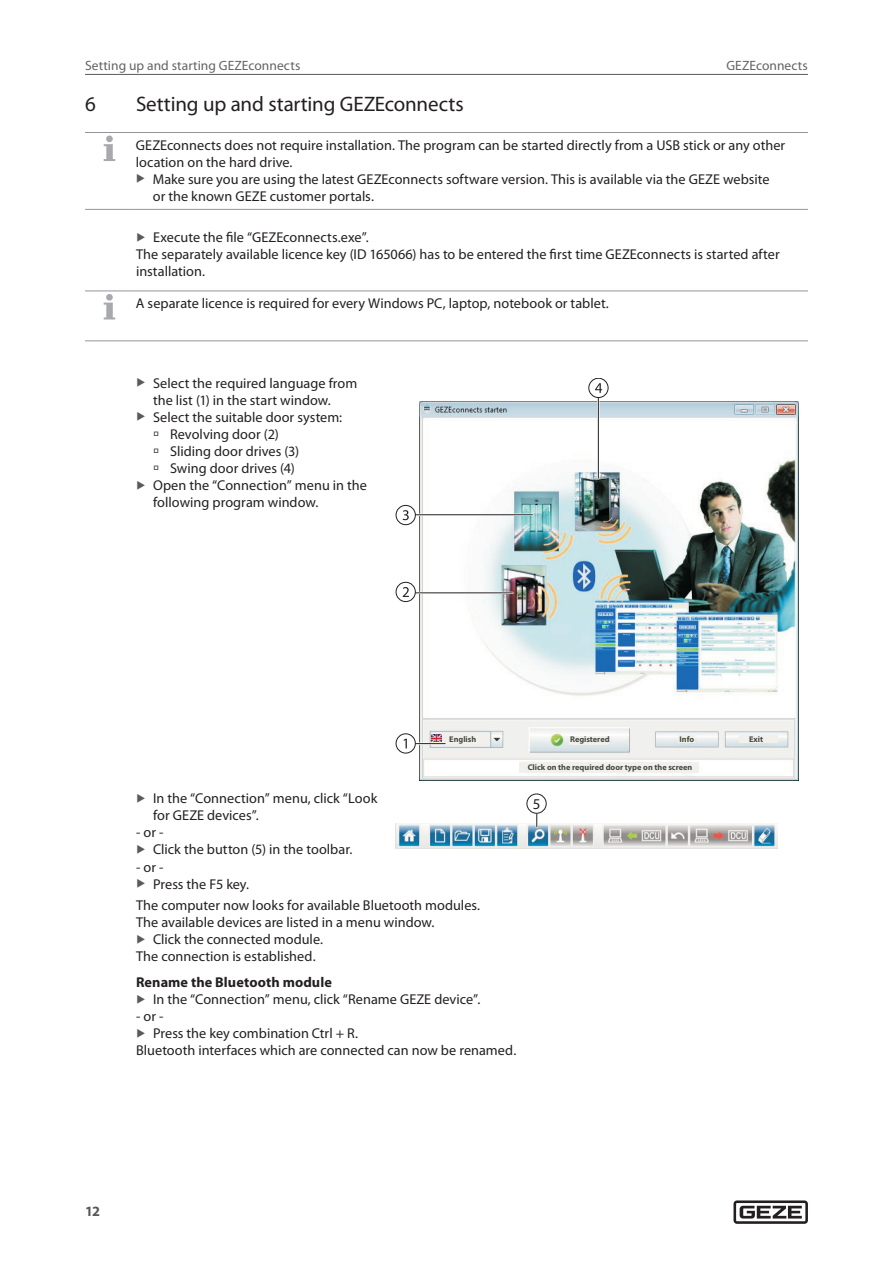
<style>
.page{position:relative;width:893px;height:1263px;background:#fff}
.page>*{position:absolute;margin:0;border:0;box-sizing:border-box;transform-origin:0 0}
.t1{font:21px "Myriad Pro";letter-spacing:-.005em;color:#231f20}
.InfoHinweis-Tabell{font:14.25px/17.1px "Myriad Pro";letter-spacing:.005em;color:#231f20}
.Grundtext{font:14.25px/17.1px "Myriad Pro";letter-spacing:.005em;color:#231f20}
.Überschrift_4_Zwis{font:700 14.25px "Myriad Pro";letter-spacing:.005em;color:#231f20}
.t2{font:700 14.25px "Myriad Pro";color:#57585a}
.t3{font:13.5px "Myriad Pro";letter-spacing:.005em;color:#636366}
.t4{font:700 8.25px "Myriad Pro";color:#454841}
</style>
<div class="page">
<svg style="left:733px;top:1200px;width:75px;height:24px"></svg>
<hr style="left:85px;top:74px;width:723px;height:1px;background:#5a5a5d">
<hr style="left:85px;top:132px;width:51px;height:1px;background:#939598">
<hr style="left:85px;top:209px;width:51px;height:1px;background:#939598">
<hr style="left:136px;top:132px;width:672px;height:1px;background:#939598">
<hr style="left:136px;top:209px;width:672px;height:1px;background:#939598">
<div style="left:106px;top:136px;width:7px;height:6px;background:#a8a9ad;border-radius:50%"></div>
<svg style="left:104px;top:144px;width:11px;height:17px"></svg>
<hr style="left:85px;top:291px;width:51px;height:1px;background:#939598">
<hr style="left:85px;top:341px;width:51px;height:1px;background:#939598">
<hr style="left:136px;top:291px;width:672px;height:1px;background:#939598">
<hr style="left:136px;top:341px;width:672px;height:1px;background:#939598">
<div style="left:106px;top:294px;width:7px;height:7px;background:#a8a9ad;border-radius:50%"></div>
<svg style="left:104px;top:303px;width:11px;height:16px"></svg>
<img style="left:420px;top:402px;width:379px;height:378px">
<hr style="left:597px;top:398px;width:2px;height:80px;background:#fff">
<hr style="left:415px;top:514px;width:117px;height:2px;background:#fff">
<hr style="left:416px;top:592px;width:96px;height:2px;background:#fff">
<hr style="left:598px;top:398px;width:1px;height:80px;background:#231f20">
<hr style="left:415px;top:514px;width:117px;height:1px;background:#231f20">
<hr style="left:416px;top:593px;width:96px;height:1px;background:#231f20">
<hr style="left:416px;top:742px;width:29px;height:3px;background:#fff">
<svg style="left:403px;top:510px;width:6px;height:10px"></svg>
<div style="left:396px;top:505px;width:20px;height:20px;border:1px solid #231f20;border-radius:50%"></div>
<svg style="left:595px;top:383px;width:7px;height:10px"></svg>
<div style="left:589px;top:378px;width:19px;height:20px;border:1px solid #231f20;border-radius:50%"></div>
<svg style="left:403px;top:587px;width:6px;height:10px"></svg>
<div style="left:396px;top:582px;width:20px;height:20px;border:1px solid #231f20;border-radius:50%"></div>
<svg style="left:404px;top:739px;width:3px;height:9px"></svg>
<div style="left:396px;top:734px;width:20px;height:19px;border:1px solid #231f20;border-radius:50%"></div>
<div style="left:570px;top:736px;width:39px;height:8px;background:#f1f0ec"></div>
<div style="left:447px;top:734px;width:39px;height:10px;background:#f1f0ec"></div>
<svg style="left:416px;top:734px;width:29px;height:10px"></svg>
<div style="left:678px;top:735px;width:17px;height:7px;background:#f1f0ec"></div>
<div style="left:739px;top:735px;width:38px;height:7px;background:#f1f0ec"></div>
<div style="left:519px;top:762px;width:180px;height:11px;background:#f1f0ec"></div>
<img style="left:395px;top:823px;width:382px;height:26px">
<div style="left:527px;top:794px;width:19px;height:19px;border:1px solid #231f20;border-radius:50%"></div>
<svg style="left:534px;top:811px;width:6px;height:16px"></svg>
<p class="t3" style="left:85px;top:57px;width:217px">Setting up and starting GEZEconnects</p>
<p class="t1" style="left:85px;top:91px;width:12px">6</p>
<p class="t1" style="left:136px;top:91px;width:329px">Setting up and starting GEZEconnects</p>
<p class="InfoHinweis-Tabell" style="left:136px;top:136px;width:651px">GEZEconnects does not require installation. The program can be started directly from a USB stick or any other location on the hard drive.</p>
<p class="InfoHinweis-Tabell" style="left:153px;top:170px;width:618px">Make sure you are using the latest GEZEconnects software version. This is available via the GEZE website or the known GEZE customer portals.</p>
<p class="InfoHinweis-Tabell" style="left:153px;top:228px;width:217px">Execute the file “GEZEconnects.exe”.</p>
<p class="Grundtext" style="left:136px;top:246px;width:645px">The separately available licence key (ID 165066) has to be entered the first time GEZEconnects is started after installation.</p>
<p class="InfoHinweis-Tabell" style="left:136px;top:294px;width:474px">A separate licence is required for every Windows PC, laptop, notebook or tablet.</p>
<p class="t3" style="left:726px;top:57px;width:83px">GEZEconnects</p>
<p class="InfoHinweis-Tabell" style="left:153px;top:374px;width:206px">Select the required language from the list (1) in the start window.</p>
<p class="InfoHinweis-Tabell" style="left:153px;top:408px;width:191px">Select the suitable door system:</p>
<p class="InfoHinweis-Tabell" style="left:153px;top:425px;width:127px">→ Revolving door (2)</p>
<p class="InfoHinweis-Tabell" style="left:153px;top:442px;width:147px">→ Sliding door drives (3)</p>
<p class="InfoHinweis-Tabell" style="left:153px;top:460px;width:143px">→ Swing door drives (4)</p>
<p class="InfoHinweis-Tabell" style="left:153px;top:477px;width:215px">Open the “Connection” menu in the following program window.</p>
<p class="t4" style="left:449px;top:734px;width:29px">English</p>
<p class="t4" style="left:570px;top:734px;width:41px">Registered</p>
<p class="t4" style="left:679px;top:734px;width:16px">Info</p>
<p class="t4" style="left:749px;top:734px;width:15px">Exit</p>
<p class="t4" style="left:528px;top:761px;width:166px">Click on the required door type on the screen</p>
<p class="InfoHinweis-Tabell" style="left:153px;top:790px;width:226px">In the “Connection” menu, click “Look for GEZE devices”.</p>
<p class="Grundtext" style="left:136px;top:824px;width:29px">- or -</p>
<p class="InfoHinweis-Tabell" style="left:153px;top:841px;width:201px">Click the button (5) in the toolbar.</p>
<p class="Grundtext" style="left:136px;top:858px;width:29px">- or -</p>
<p class="InfoHinweis-Tabell" style="left:153px;top:875px;width:97px">Press the F5 key.</p>
<p class="Grundtext" style="left:136px;top:896px;width:346px">The computer now looks for available Bluetooth modules.</p>
<p class="Grundtext" style="left:136px;top:913px;width:300px">The available devices are listed in a menu window.</p>
<p class="InfoHinweis-Tabell" style="left:153px;top:931px;width:171px">Click the connected module.</p>
<p class="Grundtext" style="left:136px;top:948px;width:181px">The connection is established.</p>
<p class="Überschrift_4_Zwis" style="left:136px;top:973px;width:197px">Rename the Bluetooth module</p>
<p class="InfoHinweis-Tabell" style="left:153px;top:990px;width:329px">In the “Connection” menu, click “Rename GEZE device”.</p>
<p class="Grundtext" style="left:136px;top:1007px;width:29px">- or -</p>
<p class="InfoHinweis-Tabell" style="left:153px;top:1025px;width:207px">Press the key combination Ctrl + R.</p>
<p class="Grundtext" style="left:136px;top:1042px;width:382px">Bluetooth interfaces which are connected can now be renamed.</p>
<p class="t2" style="left:85px;top:1202px;width:17px">12</p>
</div>
